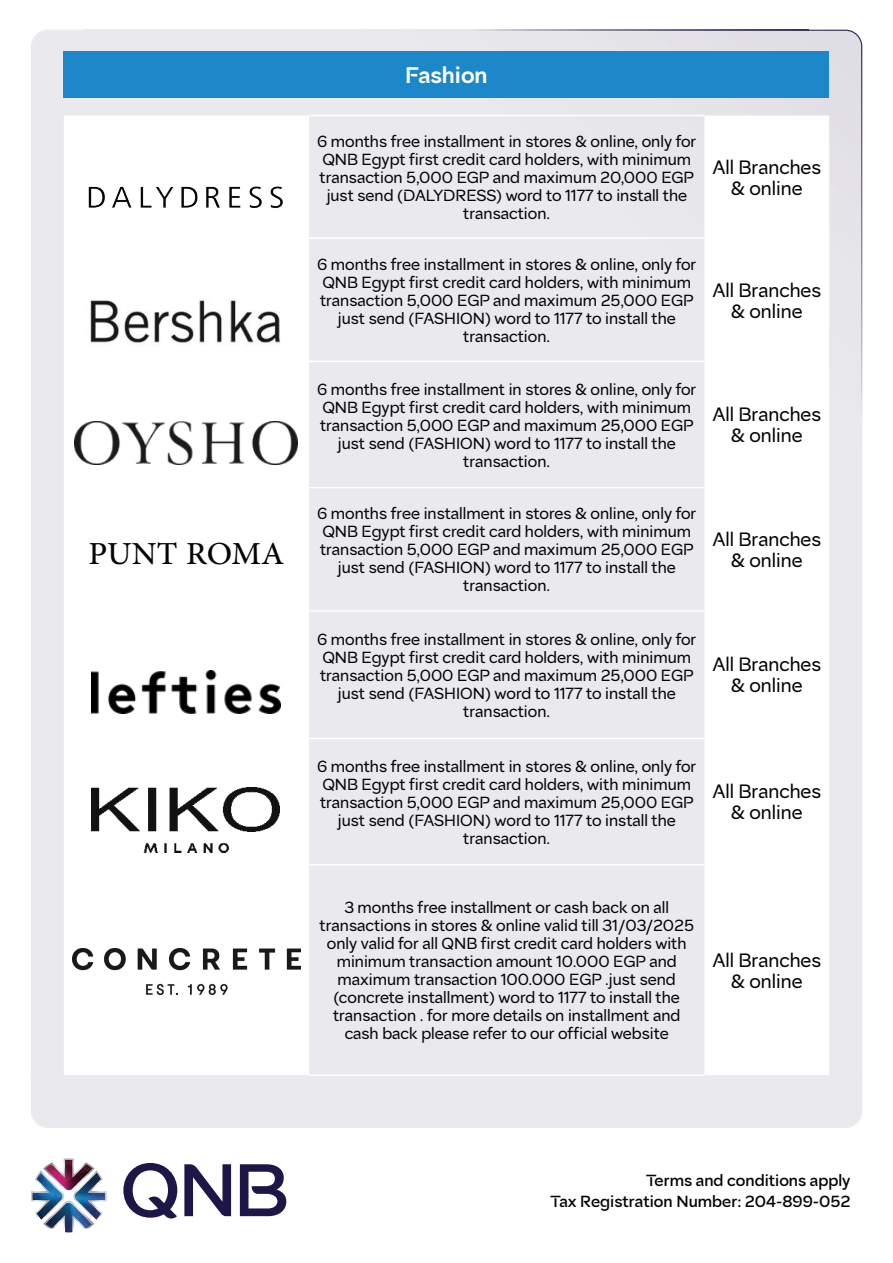
<style>
.page{position:relative;width:893px;height:1263px;background:#fff}
.page>*{position:absolute;margin:0;border:0;box-sizing:border-box;transform-origin:0 0}
.t1{font:45px "Adobe Arabic";color:#040503}
.t2{font:600 21px "QNB Sans EN";color:#fff}
.t3{font:18px/21px "QNB Sans EN";color:#040503;text-align:center}
.t4{font:15px/18px "QNB Sans EN";color:#040503;text-align:center}
.t5{font:500 15px/21px "QNB Sans AR";color:#040503;text-align:right}
</style>
<div class="page">
<div style="left:87px;top:31px;width:719px;height:1041px;background:#eae9ee"></div>
<img style="left:806px;top:30px;width:56px;height:1044px">
<div style="left:31px;top:30px;width:56px;height:1044px;background:#eae9ee"></div>
<img style="left:85px;top:30px;width:723px;height:1px">
<svg style="left:123px;top:1163px;width:163px;height:55px"></svg>
<svg style="left:31px;top:1158px;width:76px;height:44px"></svg>
<img style="left:32px;top:1160px;width:73px;height:72px">
<div style="left:64px;top:51px;width:765px;height:47px;background:#1c88c9"></div>
<svg style="left:64px;top:238px;width:245px;height:836px"></svg>
<svg style="left:704px;top:116px;width:125px;height:959px"></svg>
<hr style="left:309px;top:115px;width:395px;height:1px;background:#fff">
<hr style="left:309px;top:237px;width:395px;height:2px;background:#fff">
<hr style="left:309px;top:361px;width:395px;height:1px;background:#fff">
<hr style="left:309px;top:487px;width:395px;height:1px;background:#fff">
<hr style="left:309px;top:610px;width:395px;height:2px;background:#fff">
<hr style="left:309px;top:738px;width:395px;height:1px;background:#fff">
<hr style="left:309px;top:864px;width:395px;height:1px;background:#fff">
<img style="left:64px;top:116px;width:245px;height:122px">
<img style="left:80px;top:287px;width:212px;height:65px">
<img style="left:74px;top:421px;width:223px;height:43px">
<img style="left:91px;top:671px;width:189px;height:43px">
<img style="left:92px;top:787px;width:188px;height:65px">
<img style="left:73px;top:949px;width:227px;height:45px">
<h1 class="t1" style="left:88px;top:522px;width:197px">PUNT ROMA</h1>
<h2 class="t2" style="left:405px;top:56px;width:84px">Fashion</h2>
<p class="t4" style="left:317px;top:131px;width:381px">6 months free installment in stores &amp; online, only for QNB Egypt first credit card holders, with minimum transaction 5,000 EGP and maximum 20,000 EGP just send (DALYDRESS) word to 1177 to install the transaction.</p>
<p class="t4" style="left:317px;top:253px;width:381px">6 months free installment in stores &amp; online, only for QNB Egypt first credit card holders, with minimum transaction 5,000 EGP and maximum 25,000 EGP just send (FASHION) word to 1177 to install the transaction.</p>
<p class="t4" style="left:317px;top:378px;width:381px">6 months free installment in stores &amp; online, only for QNB Egypt first credit card holders, with minimum transaction 5,000 EGP and maximum 25,000 EGP just send (FASHION) word to 1177 to install the transaction.</p>
<p class="t4" style="left:317px;top:503px;width:381px">6 months free installment in stores &amp; online, only for QNB Egypt first credit card holders, with minimum transaction 5,000 EGP and maximum 25,000 EGP just send (FASHION) word to 1177 to install the transaction.</p>
<p class="t4" style="left:317px;top:628px;width:381px">6 months free installment in stores &amp; online, only for QNB Egypt first credit card holders, with minimum transaction 5,000 EGP and maximum 25,000 EGP just send (FASHION) word to 1177 to install the transaction.</p>
<p class="t3" style="left:712px;top:154px;width:110px">All Branches &amp; online</p>
<p class="t3" style="left:712px;top:277px;width:110px">All Branches &amp; online</p>
<p class="t3" style="left:712px;top:402px;width:110px">All Branches &amp; online</p>
<p class="t3" style="left:712px;top:527px;width:110px">All Branches &amp; online</p>
<p class="t3" style="left:712px;top:652px;width:110px">All Branches &amp; online</p>
<p class="t4" style="left:317px;top:755px;width:381px">6 months free installment in stores &amp; online, only for QNB Egypt first credit card holders, with minimum transaction 5,000 EGP and maximum 25,000 EGP just send (FASHION) word to 1177 to install the transaction.</p>
<p class="t3" style="left:712px;top:779px;width:110px">All Branches &amp; online</p>
<p class="t4" style="left:320px;top:896px;width:376px">3 months free installment or cash back on all transactions in stores &amp; online valid till 31/03/2025 only valid for all QNB first credit card holders with minimum transaction amount 10.000 EGP and maximum transaction 100.000 EGP .just send (concrete installment) word to 1177 to install the transaction . for more details on installment and cash back please refer to our official website</p>
<p class="t3" style="left:712px;top:947px;width:110px">All Branches &amp; online</p>
<p class="t5" style="left:550px;top:1170px;width:301px">Terms and conditions apply<br>Tax Registration Number: 204-899-052</p>
</div>
